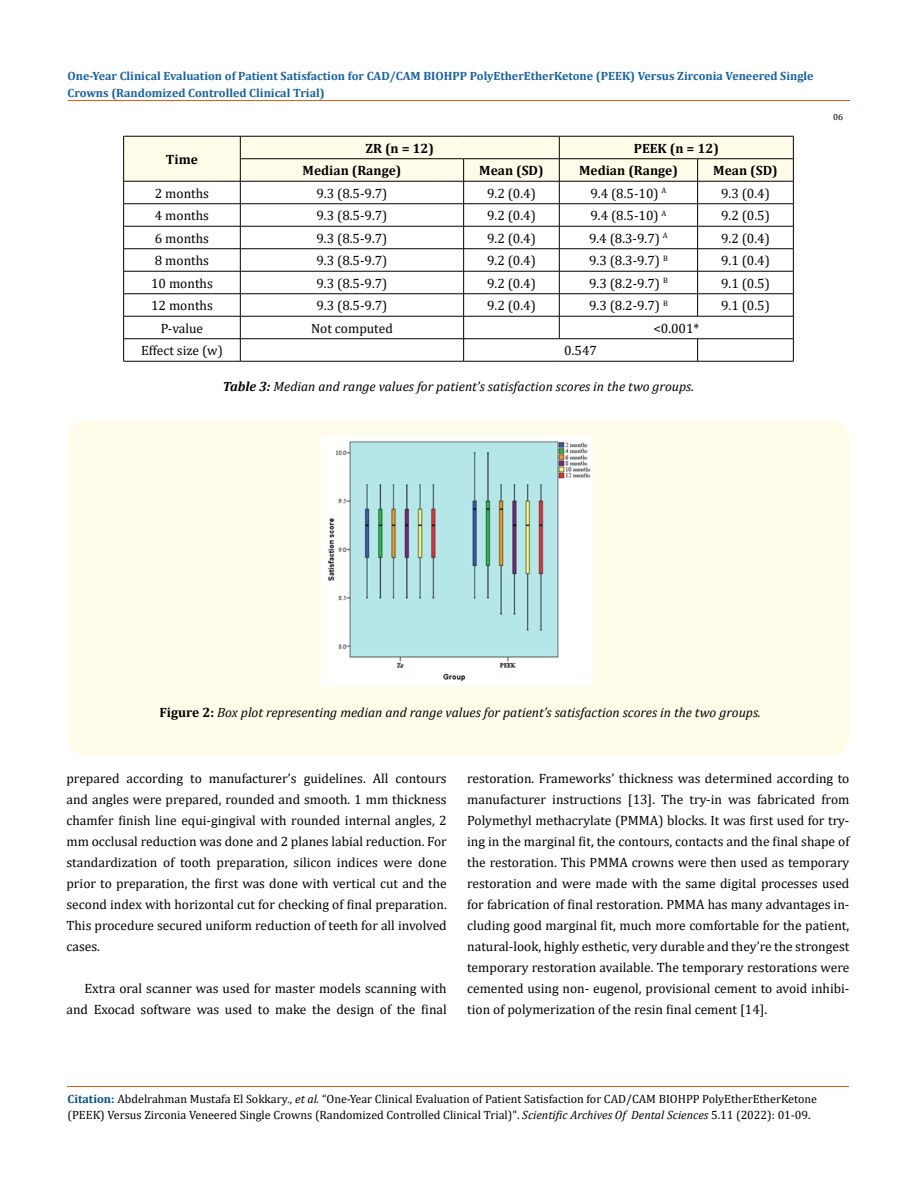
<style>
.page{position:relative;width:917px;height:1188px;background:#fff}
.page>*{position:absolute;margin:0;border:0;box-sizing:border-box;transform-origin:0 0}
.t1{font:13.5px/21px "Cambria";color:#000;text-align:justify}
.t2{font:italic 13.5px "Cambria";color:#000}
.t3{font:700 13.5px "Cambria";color:#000}
.t4{font:12px/16.5px "Cambria";color:#000}
.t5{font:700 12px/16.5px "Cambria";color:#1560a6}
.t6{font:9px "Cambria";color:#000}
.s1{font-weight:700}
.s2{font-weight:700;font-style:normal}
.s3{font-weight:700;color:#035089}
.s4{font-style:italic}
</style>
<div class="page">
<hr style="left:68px;top:101px;width:781px;height:1px;background:#e05d1a">
<hr style="left:67px;top:1087px;width:782px;height:1px;background:#e05d1a">
<svg style="left:123px;top:136px;width:671px;height:225px"></svg>
<hr style="left:123px;top:361px;width:117px;height:1px;background:#000">
<hr style="left:240px;top:361px;width:223px;height:1px;background:#000">
<hr style="left:463px;top:361px;width:96px;height:1px;background:#000">
<hr style="left:559px;top:361px;width:138px;height:1px;background:#000">
<hr style="left:697px;top:361px;width:96px;height:1px;background:#000">
<div style="left:67px;top:420px;width:782px;height:336px;background:#fffde9;border-radius:18px"></div>
<img style="left:322px;top:436px;width:270px;height:250px">
<p class="t5" style="left:68px;top:68px;width:747px">One-Year Clinical Evaluation of Patient Satisfaction for CAD/CAM BIOHPP PolyEtherEtherKetone (PEEK) Versus Zirconia Veneered Single<br>Crowns (Randomized Controlled Clinical Trial)</p>
<p class="t3" style="left:166px;top:150px;width:34px">Time</p>
<p class="t3" style="left:365px;top:139px;width:70px">ZR (n = 12)</p>
<p class="t3" style="left:633px;top:139px;width:87px">PEEK (n = 12)</p>
<p class="t3" style="left:302px;top:161px;width:100px">Median (Range)</p>
<p class="t3" style="left:479px;top:161px;width:66px">Mean (SD)</p>
<p class="t3" style="left:579px;top:161px;width:100px">Median (Range)</p>
<p class="t3" style="left:713px;top:161px;width:66px">Mean (SD)</p>
<p class="t1" style="left:155px;top:183px;width:56px">2 months</p>
<p class="t1" style="left:316px;top:183px;width:72px">9.3 (8.5-9.7)</p>
<p class="t1" style="left:487px;top:183px;width:50px">9.2 (0.4)</p>
<p class="t1" style="left:590px;top:183px;width:78px">9.4 (8.5-10) <sup>A</sup></p>
<p class="t1" style="left:721px;top:183px;width:50px">9.3 (0.4)</p>
<p class="t1" style="left:155px;top:205px;width:56px">4 months</p>
<p class="t1" style="left:316px;top:205px;width:72px">9.3 (8.5-9.7)</p>
<p class="t1" style="left:487px;top:205px;width:50px">9.2 (0.4)</p>
<p class="t1" style="left:590px;top:205px;width:78px">9.4 (8.5-10) <sup>A</sup></p>
<p class="t1" style="left:721px;top:205px;width:50px">9.2 (0.5)</p>
<p class="t1" style="left:155px;top:228px;width:56px">6 months</p>
<p class="t1" style="left:316px;top:228px;width:72px">9.3 (8.5-9.7)</p>
<p class="t1" style="left:487px;top:228px;width:50px">9.2 (0.4)</p>
<p class="t1" style="left:589px;top:228px;width:80px">9.4 (8.3-9.7) <sup>A</sup></p>
<p class="t1" style="left:721px;top:228px;width:50px">9.2 (0.4)</p>
<p class="t1" style="left:155px;top:250px;width:56px">8 months</p>
<p class="t1" style="left:316px;top:250px;width:72px">9.3 (8.5-9.7)</p>
<p class="t1" style="left:487px;top:250px;width:50px">9.2 (0.4)</p>
<p class="t1" style="left:589px;top:250px;width:80px">9.3 (8.3-9.7) <sup>B</sup></p>
<p class="t1" style="left:721px;top:250px;width:50px">9.1 (0.4)</p>
<p class="t1" style="left:151px;top:273px;width:63px">10 months</p>
<p class="t1" style="left:316px;top:273px;width:72px">9.3 (8.5-9.7)</p>
<p class="t1" style="left:487px;top:273px;width:50px">9.2 (0.4)</p>
<p class="t1" style="left:589px;top:273px;width:80px">9.3 (8.2-9.7) <sup>B</sup></p>
<p class="t1" style="left:721px;top:273px;width:50px">9.1 (0.5)</p>
<p class="t1" style="left:151px;top:295px;width:63px">12 months</p>
<p class="t1" style="left:316px;top:295px;width:72px">9.3 (8.5-9.7)</p>
<p class="t1" style="left:487px;top:295px;width:50px">9.2 (0.4)</p>
<p class="t1" style="left:589px;top:295px;width:80px">9.3 (8.2-9.7) <sup>B</sup></p>
<p class="t1" style="left:721px;top:295px;width:50px">9.1 (0.5)</p>
<p class="t1" style="left:161px;top:318px;width:44px">P-value</p>
<p class="t1" style="left:311px;top:318px;width:83px">Not computed</p>
<p class="t1" style="left:653px;top:318px;width:47px">&lt;0.001*</p>
<p class="t1" style="left:141px;top:340px;width:83px">Effect size (w)</p>
<p class="t1" style="left:564px;top:340px;width:34px">0.547</p>
<p class="t2" style="left:223px;top:377px;width:472px"><span class="s1">Table 3:</span> Median and range values for patient’s satisfaction scores in the two groups.</p>
<p class="t6" style="left:833px;top:112px;width:11px">06</p>
<p class="t2" style="left:159px;top:703px;width:603px"><span class="s2">Figure 2:</span> Box plot representing median and range values for patient’s satisfaction scores in the two groups.</p>
<p class="t1" style="left:66px;top:768px;width:382px">prepared according to manufacturer’s guidelines. All contours and angles were prepared, rounded and smooth. 1 mm thickness chamfer finish line equi-gingival with rounded internal angles, 2 mm occlusal reduction was done and 2 planes labial reduction. For standardization of tooth preparation, silicon indices were done prior to preparation, the first was done with vertical cut and the second index with horizontal cut for checking of final preparation.<br>This procedure secured uniform reduction of teeth for all involved cases.</p>
<p class="t1" style="left:66px;top:978px;width:382px;text-align:right">Extra oral scanner was used for master models scanning with and Exocad software was used to make the design of the final</p>
<p class="t1" style="left:467px;top:768px;width:384px">restoration. Frameworks’ thickness was determined according to manufacturer instructions [13]. The try-in was fabricated from Polymethyl methacrylate (PMMA) blocks. It was first used for try&shy;ing in the marginal fit, the contours, contacts and the final shape of the restoration. This PMMA crowns were then used as temporary restoration and were made with the same digital processes used for fabrication of final restoration. PMMA has many advantages in&shy;cluding good marginal fit, much more comfortable for the patient, natural-look, highly esthetic, very durable and they’re the strongest temporary restoration available. The temporary restorations were cemented using non- eugenol, provisional cement to avoid inhibi&shy;tion of polymerization of the resin final cement [14].</p>
<p class="t4" style="left:67px;top:1090px;width:751px"><span class="s3">Citation:</span> Abdelrahman Mustafa El Sokkary<span class="s4">., et al.</span> “One-Year Clinical Evaluation of Patient Satisfaction for CAD/CAM BIOHPP PolyEtherEtherKetone (PEEK) Versus Zirconia Veneered Single Crowns (Randomized Controlled Clinical Trial)". <span class="s4">Scientific Archives Of Dental Sciences</span> 5.11 (2022): 01-09.</p>
</div>
